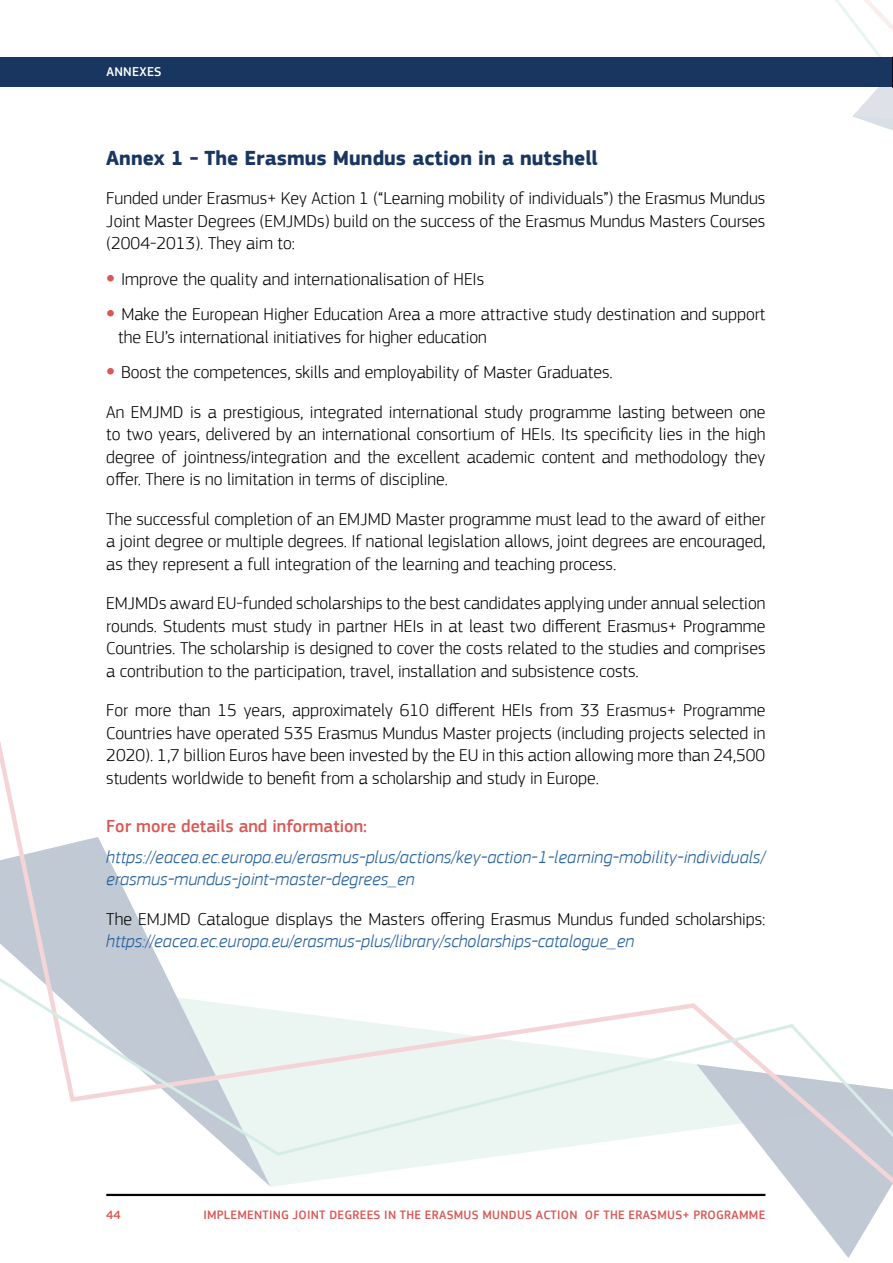
<style>
.page{position:relative;width:893px;height:1263px;background:#fff}
.page>*{position:absolute;margin:0;border:0;box-sizing:border-box;transform-origin:0 0}
.t1{font:700 21px "EC Square Sans Pro";color:#193661}
.t2{font:300 18px/22.5px "EC Square Sans Pro";color:#000;text-align:justify}
.t3{font:italic 300 18px/22.5px "EC Square Sans Pro";color:#215e9e}
.t4{font:500 18px "EC Square Sans Pro";color:#d95855}
.t5{font:500 13.35px "EC Square Sans Pro";letter-spacing:.02em;color:#fff}
.t6{font:500 12.6px "EC Square Sans Pro";letter-spacing:.02em;color:#d95855}
</style>
<div class="page">
<svg style="left:0;top:742px;width:143px;height:185px"></svg>
<svg style="left:0;top:927px;width:893px;height:331px"></svg>
<hr style="left:106px;top:1194px;width:659px;height:2px;background:#000">
<div style="left:0;top:57px;width:893px;height:30px;background:#193661"></div>
<svg style="left:852px;top:0;width:41px;height:131px"></svg>
<p class="t5" style="left:106px;top:64px;width:57px">ANNEXES</p>
<p class="t5" style="left:106px;top:64px;width:26px">TITL</p>
<p class="t1" style="left:106px;top:145px;width:493px">Annex 1 - The Erasmus Mundus action in a nutshell</p>
<p class="t2" style="left:106px;top:187px;width:660px">Funded under Erasmus+ Key Action 1 (“Learning mobility of individuals”) the Erasmus Mundus Joint Master Degrees (EMJMDs) build on the success of the Erasmus Mundus Masters Courses (2004-2013). They aim to:</p>
<p class="t2" style="left:106px;top:267px;width:379px"><sup>●</sup> Improve the quality and internationalisation of HEIs</p>
<p class="t2" style="left:118px;top:303px;width:649px;text-indent:-12px"><sup>●</sup> Make the European Higher Education Area a more attractive study destination and support the EU’s international initiatives for higher education</p>
<p class="t2" style="left:106px;top:352px;width:661px;line-height:39.5px"><sup>●</sup> Boost the competences, skills and employability of Master Graduates.<br>An EMJMD is a prestigious, integrated international study programme lasting between one</p>
<p class="t2" style="left:106px;top:423px;width:661px">to two years, delivered by an international consortium of HEIs. Its specificity lies in the high degree of jointness/integration and the excellent academic content and methodology they offer. There is no limitation in terms of discipline.</p>
<p class="t2" style="left:106px;top:507px;width:661px">The successful completion of an EMJMD Master programme must lead to the award of either a joint degree or multiple degrees. If national legislation allows, joint degrees are encouraged, as they represent a full integration of the learning and teaching process.</p>
<p class="t2" style="left:106px;top:592px;width:661px">EMJMDs award EU-funded scholarships to the best candidates applying under annual selection rounds. Students must study in partner HEIs in at least two different Erasmus+ Programme Countries. The scholarship is designed to cover the costs related to the studies and comprises a contribution to the participation, travel, installation and subsistence costs.</p>
<p class="t2" style="left:106px;top:699px;width:661px">For more than 15 years, approximately 610 different HEIs from 33 Erasmus+ Programme Countries have operated 535 Erasmus Mundus Master projects (including projects selected in 2020). 1,7 billion Euros have been invested by the EU in this action allowing more than 24,500 students worldwide to benefit from a scholarship and study in Europe.</p>
<p class="t4" style="left:106px;top:815px;width:262px">For more details and information:</p>
<p class="t3" style="left:106px;top:845px;width:660px">https://eacea.ec.europa.eu/erasmus-plus/actions/key-action-1-learning-mobility-individuals/ erasmus-mundus-joint-master-degrees_en</p>
<p class="t2" style="left:106px;top:907px;width:661px">The EMJMD Catalogue displays the Masters offering Erasmus Mundus funded scholarships:</p>
<p class="t3" style="left:106px;top:930px;width:530px">https://eacea.ec.europa.eu/erasmus-plus/library/scholarships-catalogue_en</p>
<p class="t6" style="left:106px;top:1208px;width:16px">44</p>
<p class="t6" style="left:203px;top:1208px;width:563px">IMPLEMENTING JOINT DEGREES IN THE ERASMUS MUNDUS ACTION OF THE ERASMUS+ PROGRAMME</p>
</div>
